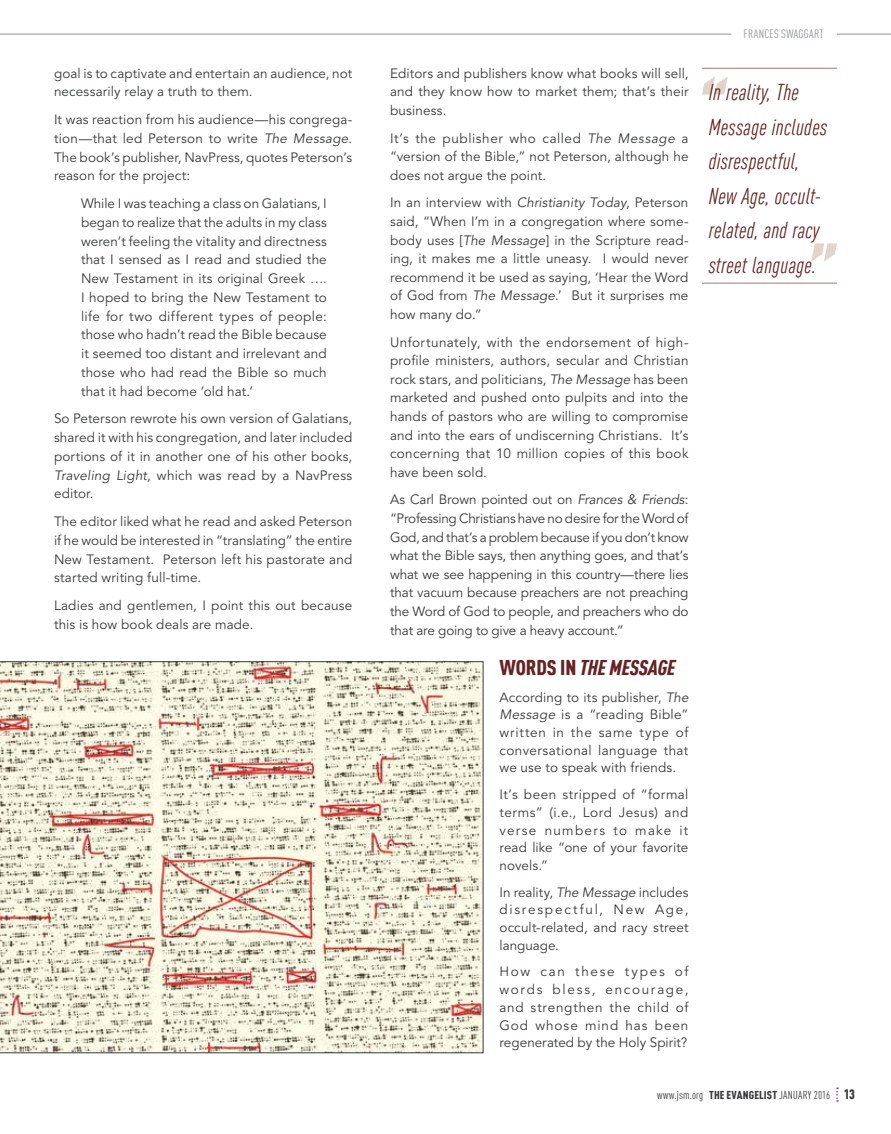
<style>
.page{position:relative;width:891px;height:1134px;background:#fff}
.page>*{position:absolute;margin:0;border:0;box-sizing:border-box;transform-origin:0 0}
.t1{font:italic condensed 22.5px/34.5px "DIN Offc";letter-spacing:.015em;color:#652323}
.t2{font:italic 900 condensed 21px "DIN Offc";letter-spacing:-.01em;color:#652323}
.t3{font:13.5px/18.6px "Avenir LT Std";letter-spacing:.01em;color:#383a3b;text-align:justify}
.t4{font:condensed 12px "DIN Offc";letter-spacing:.02em;color:#8e9196}
.t5{font:condensed 11.25px "DIN Offc";letter-spacing:.025em;color:#383a3b}
.s1{font-style:italic}
.s2{font-style:normal}
.s3{font-weight:900}
.s4{font-weight:900;font-size:13.5px}
</style>
<div class="page">
<hr style="left:0;top:34px;width:731px;height:1px;background:#8e9196">
<hr style="left:837px;top:34px;width:54px;height:1px;background:#8e9196">
<svg style="left:702px;top:76px;width:26px;height:19px"></svg>
<hr style="left:702px;top:283px;width:135px;height:1px;background:#a77a6d">
<svg style="left:811px;top:243px;width:26px;height:19px"></svg>
<hr style="left:702px;top:68px;width:135px;height:1px;background:#a77a6d">
<svg style="left:0;top:662px;width:483px;height:391px;background:#e2dbc9"></svg>
<svg style="left:836px;top:1088px;width:2px;height:14px"></svg>
<p class="t3" style="left:54px;top:64px;width:300px">goal is to captivate and entertain an audience, not necessarily relay a truth to them.</p>
<p class="t3" style="left:54px;top:111px;width:300px">It was reaction from his audience—his congrega&shy;tion—that led Peterson to write <span class="s1">The Message</span>.<br>The book’s publisher, NavPress, quotes Peterson’s reason for the project:</p>
<p class="t3" style="left:81px;top:195px;width:247px">While I was teaching a class on Galatians, I began to realize that the adults in my class weren’t feeling the vitality and directness that I sensed as I read and studied the New Testament in its original Greek ….<br>I hoped to bring the New Testament to life for two different types of people: those who hadn’t read the Bible because it seemed too distant and irrelevant and those who had read the Bible so much that it had become ‘old hat.’</p>
<p class="t3" style="left:54px;top:410px;width:300px">So Peterson rewrote his own version of Galatians, shared it with his congregation, and later included portions of it in another one of his other books, <span class="s1">Traveling Light</span>, which was read by a NavPress editor.</p>
<p class="t3" style="left:54px;top:513px;width:300px">The editor liked what he read and asked Peterson if he would be interested in “translating” the entire New Testament. Peterson left his pastorate and started writing full-time.</p>
<p class="t3" style="left:54px;top:597px;width:300px">Ladies and gentlemen, I point this out because this is how book deals are made.</p>
<p class="t4" style="left:744px;top:27px;width:81px">FRANCES SWAGGART</p>
<p class="t3" style="left:390px;top:64px;width:300px">Editors and publishers know what books will sell, and they know how to market them; that’s their business.</p>
<p class="t3" style="left:390px;top:129px;width:300px">It’s the publisher who called <span class="s1">The Message</span> a “version of the Bible,” not Peterson, although he does not argue the point.</p>
<p class="t3" style="left:390px;top:194px;width:300px">In an interview with <span class="s1">Christianity Today</span>, Peterson said, “When I’m in a congregation where some&shy;body uses [<span class="s1">The Message</span>] in the Scripture read&shy;ing, it makes me a little uneasy. I would never recommend it be used as saying, ‘Hear the Word of God from <span class="s1">The Message</span>.’ But it surprises me how many do.”</p>
<p class="t3" style="left:390px;top:333px;width:300px">Unfortunately, with the endorsement of high&shy;profile ministers, authors, secular and Christian rock stars, and politicians, <span class="s1">The Message</span> has been marketed and pushed onto pulpits and into the hands of pastors who are willing to compromise and into the ears of undiscerning Christians. It’s concerning that 10 million copies of this book have been sold.</p>
<p class="t3" style="left:390px;top:491px;width:300px">As Carl Brown pointed out on <span class="s1">Frances &amp; Friends</span>: “Professing Christians have no desire for the Word of God, and that’s a problem because if you don’t know what the Bible says, then anything goes, and that’s what we see happening in this country—there lies that vacuum because preachers are not preaching the Word of God to people, and preachers who do that are going to give a heavy account.”</p>
<h2 class="t2" style="left:500px;top:655px;width:177px"><span class="s2">WORDS IN</span> THE MESSAGE</h2>
<p class="t3" style="left:500px;top:689px;width:191px;line-height:17.7px">According to its publisher, <span class="s1">The Message</span> is a “reading Bible” written in the same type of conversational language that we use to speak with friends.</p>
<p class="t3" style="left:500px;top:786px;width:190px;line-height:17.7px">It’s been stripped of “formal terms” (i.e., Lord Jesus) and verse numbers to make it read like “one of your favorite novels.”</p>
<p class="t3" style="left:500px;top:884px;width:191px;line-height:17.7px">In reality, <span class="s1">The Message</span> includes disrespectful, New Age, occult-related, and racy street language.</p>
<p class="t3" style="left:500px;top:963px;width:191px;line-height:17.7px">How can these types of words bless, encourage, and strengthen the child of God whose mind has been regenerated by the Holy Spirit?</p>
<p class="t5" style="left:657px;top:1089px;width:199px">www.jsm.org <span class="s3">THE EVANGELIST</span> JANUARY 2016 <span class="s4">13</span></p>
<h1 class="t1" style="left:709px;top:75px;width:120px">In reality, The<br>Message includes disrespectful,<br>New Age, occult&shy;related, and racy street language.</h1>
</div>
